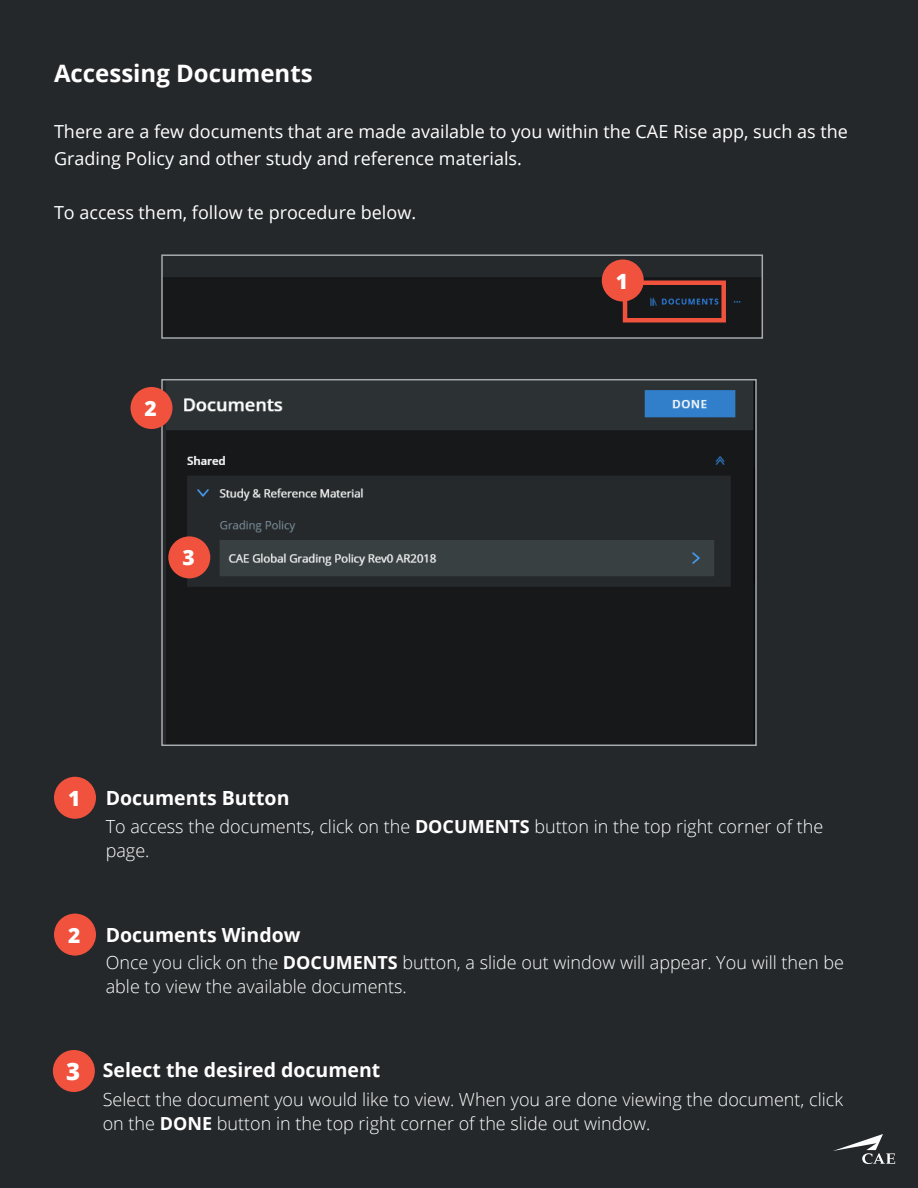
<style>
.page{position:relative;width:918px;height:1188px;background:#25282b}
.page>*{position:absolute;margin:0;border:0;box-sizing:border-box;transform-origin:0 0}
.t1{font:700 24px "Open Sans";color:#fff}
.t2{font:800 24px "Open Sans";color:#fff}
.t3{font:800 21px "Open Sans";color:#fff}
.t4{font:700 19.5px "Open Sans";color:#fff}
.t5{font:300 18px/24px "Open Sans";color:#fff}
.t6{font:18px/27px "Open Sans";color:#fff}
.s1{font-weight:700}
</style>
<div class="page">
<img style="left:166px;top:382px;width:588px;height:361px">
<div style="left:161px;top:379px;width:596px;height:367px;border:2px solid #a8a9ad"></div>
<div style="left:130px;top:387px;width:42px;height:42px;background:#f0523e;border-radius:50%"></div>
<div style="left:168px;top:536px;width:42px;height:42px;background:#f0523e;border-radius:50%"></div>
<div style="left:54px;top:777px;width:42px;height:42px;background:#f0523e;border-radius:50%"></div>
<div style="left:54px;top:914px;width:42px;height:42px;background:#f0523e;border-radius:50%"></div>
<div style="left:53px;top:1050px;width:42px;height:42px;background:#f0523e;border-radius:50%"></div>
<img style="left:164px;top:259px;width:596px;height:77px">
<div style="left:161px;top:254px;width:602px;height:85px;border:2px solid #a8a9ad"></div>
<svg style="left:833px;top:1134px;width:62px;height:30px"></svg>
<div style="left:623px;top:280px;width:103px;height:42px;border:4px solid #f0523e"></div>
<div style="left:602px;top:260px;width:42px;height:42px;background:#f0523e;border-radius:50%"></div>
<p class="t1" style="left:54px;top:57px;width:260px">Accessing Documents</p>
<p class="t6" style="left:54px;top:117px;width:795px">There are a few documents that are made available to you within the CAE Rise app, such as the<br>Grading Policy and other study and reference materials.</p>
<p class="t6" style="left:54px;top:198px;width:364px">To access them, follow te procedure below.</p>
<p class="t3" style="left:145px;top:392px;width:14px">2</p>
<p class="t3" style="left:182px;top:542px;width:14px">3</p>
<p class="t3" style="left:616px;top:265px;width:14px">1</p>
<p class="t3" style="left:68px;top:782px;width:14px">1</p>
<p class="t4" style="left:106px;top:784px;width:185px">Documents Button</p>
<p class="t5" style="left:106px;top:814px;width:719px">To access the documents, click on the <span class="s1">DOCUMENTS</span> button in the top right corner of the page.</p>
<p class="t3" style="left:68px;top:919px;width:14px">2</p>
<p class="t4" style="left:106px;top:921px;width:196px">Documents Window</p>
<p class="t5" style="left:106px;top:950px;width:740px">Once you click on the <span class="s1">DOCUMENTS</span> button, a slide out window will appear. You will then be able to view the available documents.</p>
<p class="t2" style="left:66px;top:1053px;width:16px">3</p>
<p class="t4" style="left:103px;top:1056px;width:279px">Select the desired document</p>
<p class="t5" style="left:103px;top:1087px;width:742px">Select the document you would like to view. When you are done viewing the document, click on the <span class="s1">DONE</span> button in the top right corner of the slide out window.</p>
</div>
